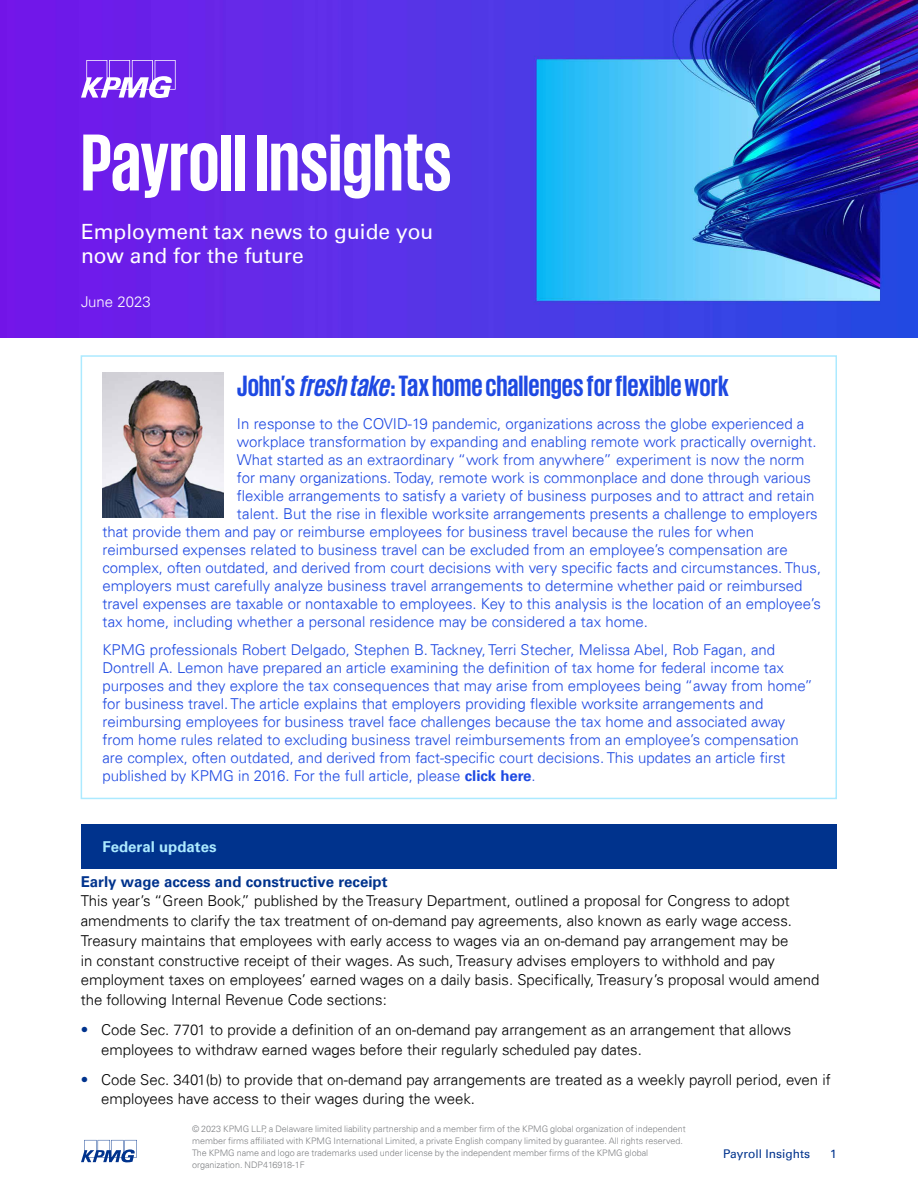
<style>
.page{position:relative;width:918px;height:1188px;background:#fff}
.page>*{position:absolute;margin:0;border:0;box-sizing:border-box;transform-origin:0 0}
.t1{font:700 82.5px "KPMG";color:#fff}
.t2{font:700 30px "KPMG";color:#1e49e2}
.t3{font:21px/24px "Univers 55 Roman";color:#fff}
.t4{font:300 15px/18px "Univers 45";color:#1e49e2}
.t5{font:300 15px/19.8px "Univers 45";color:#000}
.t6{font:700 15px "Univers 65";color:#00338d}
.t7{font:300 15px "Univers 45";color:#fff}
.t8{font:700 15px "Univers 65";color:#aceaff}
.t9{font:12px "Univers 55 Roman";color:#00338d}
.t10{font:300 9px/12px "Univers 45";color:#808285}
.s1{font-style:italic}
.s2{font-family:"Univers 65";font-weight:700}
.s3{color:#00338d}
</style>
<div class="page">
<div style="left:81px;top:355px;width:756px;height:444px;border:2px solid #aceaff"></div>
<img style="left:0;top:0;width:918px;height:338px">
<svg style="left:81px;top:60px;width:95px;height:38px"></svg>
<img style="left:102px;top:373px;width:121px;height:145px">
<div style="left:81px;top:824px;width:756px;height:45px;background:#00338d"></div>
<svg style="left:81px;top:1140px;width:56px;height:22px"></svg>
<h1 class="t1" style="left:81px;top:121px;width:372px">Payroll Insights</h1>
<h3 class="t3" style="left:81px;top:220px;width:354px">Employment tax news to guide you now and for the future</h3>
<h3 class="t3" style="left:263px;top:220px;width:186px">ames to guide you</h3>
<p class="t7" style="left:81px;top:293px;width:71px">June 2023</p>
<p class="t7" style="left:81px;top:293px;width:68px">May 2022</p>
<h2 class="t2" style="left:237px;top:371px;width:493px">John’s <span class="s1">fresh take</span> : Tax home challenges for flexible work</h2>
<p class="t4" style="left:237px;top:414px;width:569px">In response to the COVID-19 pandemic, organizations across the globe experienced a</p>
<p class="t4" style="left:237px;top:432px;width:581px">workplace transformation by expanding and enabling remote work practically overnight.</p>
<p class="t4" style="left:237px;top:450px;width:569px">What started as an extraordinary “work from anywhere” experiment is now the norm</p>
<p class="t4" style="left:237px;top:468px;width:576px">for many organizations. Today, remote work is commonplace and done through various</p>
<p class="t4" style="left:237px;top:486px;width:579px">flexible arrangements to satisfy a variety of business purposes and to attract and retain</p>
<p class="t4" style="left:237px;top:504px;width:582px">talent. But the rise in flexible worksite arrangements presents a challenge to employers</p>
<p class="t4" style="left:102px;top:522px;width:653px">that provide them and pay or reimburse employees for business travel because the rules for when</p>
<p class="t4" style="left:102px;top:540px;width:687px">reimbursed expenses related to business travel can be excluded from an employee’s compensation are</p>
<p class="t4" style="left:102px;top:558px;width:720px">complex, often outdated, and derived from court decisions with very specific facts and circumstances. Thus,</p>
<p class="t4" style="left:102px;top:576px;width:702px">employers must carefully analyze business travel arrangements to determine whether paid or reimbursed</p>
<p class="t4" style="left:102px;top:594px;width:720px">travel expenses are taxable or nontaxable to employees. Key to this analysis is the location of an employee’s</p>
<p class="t4" style="left:102px;top:612px;width:547px">tax home, including whether a personal residence may be considered a tax home.</p>
<p class="t4" style="left:102px;top:641px;width:712px">KPMG professionals Robert Delgado, Stephen B. Tackney, Terri Stecher, Melissa Abel, Rob Fagan, and Dontrell A. Lemon have prepared an article examining the definition of tax home for federal income tax purposes and they explore the tax consequences that may arise from employees being “away from home” for business travel. The article explains that employers providing flexible worksite arrangements and reimbursing employees for business travel face challenges because the tax home and associated away from home rules related to excluding business travel reimbursements from an employee’s compensation are complex, often outdated, and derived from fact-specific court decisions. This updates an article first published by KPMG in 2016. For the full article, please <span class="s2">click here</span>.</p>
<p class="t8" style="left:102px;top:838px;width:116px">Federal updates</p>
<p class="t6" style="left:81px;top:872px;width:308px">Early wage access and constructive receipt</p>
<p class="t5" style="left:81px;top:891px;width:740px">This year’s “Green Book,” published by the Treasury Department, outlined a proposal for Congress to adopt amendments to clarify the tax treatment of on-demand pay agreements, also known as early wage access.<br>Treasury maintains that employees with early access to wages via an on-demand pay arrangement may be<br>in constant constructive receipt of their wages. As such, Treasury advises employers to withhold and pay employment taxes on employees’ earned wages on a daily basis. Specifically, Treasury’s proposal would amend the following Internal Revenue Code sections:</p>
<p class="t5" style="left:101px;top:1020px;width:692px;text-indent:-20px"><span class="s3">•</span> Code Sec. 7701 to provide a definition of an on-demand pay arrangement as an arrangement that allows employees to withdraw earned wages before their regularly scheduled pay dates.</p>
<p class="t5" style="left:101px;top:1069px;width:731px;text-indent:-20px"><span class="s3">•</span> Code Sec. 3401(b) to provide that on-demand pay arrangements are treated as a weekly payroll period, even if employees have access to their wages during the week.</p>
<p class="t10" style="left:192px;top:1123px;width:495px">© 2023 KPMG LLP, a Delaware limited liability partnership and a member firm of the KPMG global organization of independent member firms affiliated with KPMG International Limited, a private English company limited by guarantee. All rights reserved.<br>The KPMG name and logo are trademarks used under license by the independent member firms of the KPMG global organization. NDP416918-1F</p>
<p class="t9" style="left:723px;top:1147px;width:88px">Payroll Insights</p>
<p class="t9" style="left:830px;top:1147px;width:8px">1</p>
</div>
